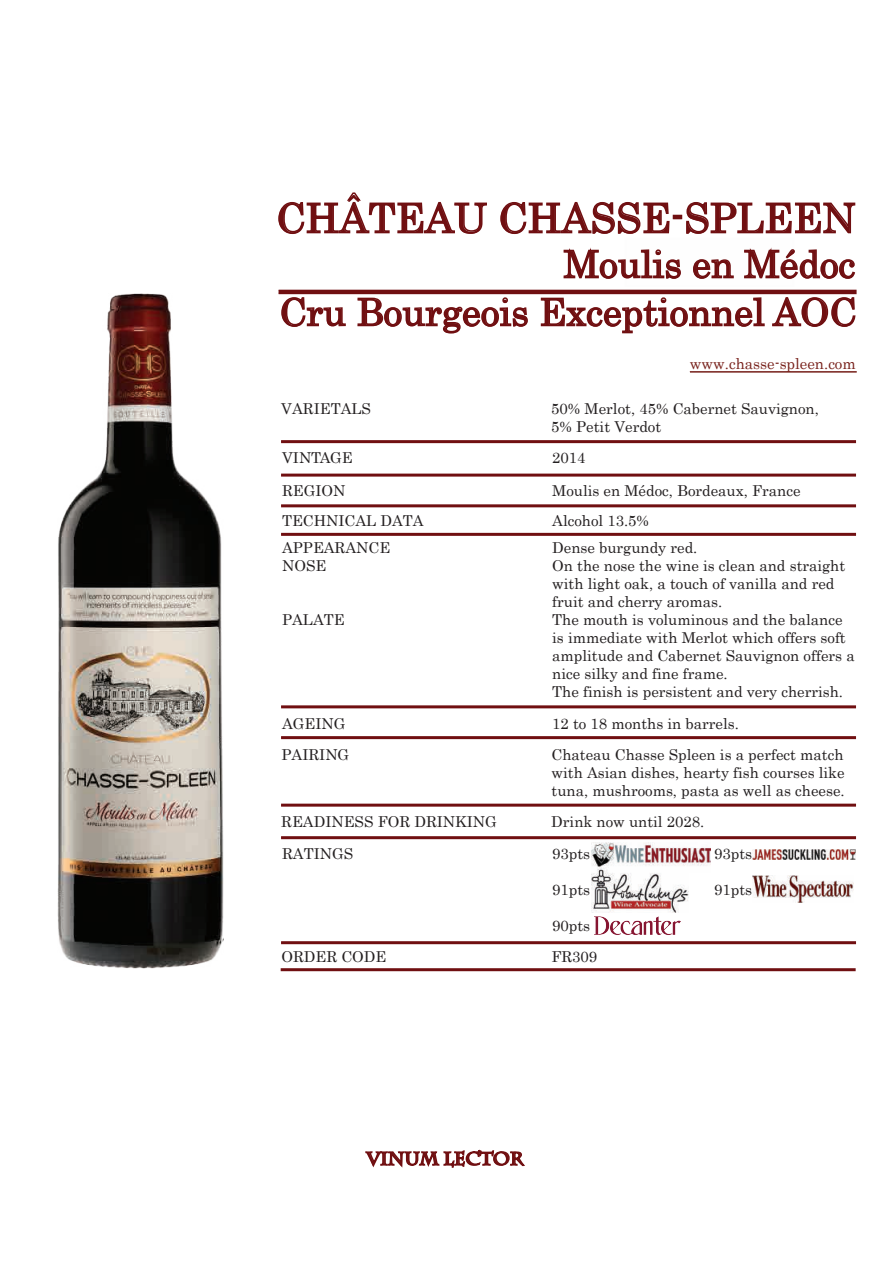
<style>
.page{position:relative;width:893px;height:1263px;background:#fff}
.page>*{position:absolute;margin:0;border:0;box-sizing:border-box;transform-origin:0 0}
.t1{font:40.5px "Century";color:#700f11}
.t2{font:37.5px "Century";color:#700f11}
.t3{font:700 18px "Charlemagne Std";color:#700f11}
.t4{font:15px/18px "Century";color:#231f20}
.t5{font:15px "Century";color:#79231d}
</style>
<div class="page">
<img style="left:592px;top:839px;width:118px;height:28px">
<svg style="left:281px;top:297px;width:65px;height:30px"></svg>
<svg style="left:357px;top:297px;width:171px;height:37px"></svg>
<svg style="left:540px;top:297px;width:225px;height:37px"></svg>
<svg style="left:772px;top:297px;width:84px;height:30px"></svg>
<hr style="left:278px;top:290px;width:579px;height:4px;background:#700f11">
<div style="left:281px;top:968px;width:575px;height:3px;border:2px solid #700f11"></div>
<svg style="left:278px;top:192px;width:209px;height:42px"></svg>
<svg style="left:500px;top:201px;width:356px;height:33px"></svg>
<svg style="left:563px;top:243px;width:118px;height:37px"></svg>
<svg style="left:693px;top:259px;width:41px;height:20px"></svg>
<svg style="left:744px;top:243px;width:111px;height:37px"></svg>
<svg style="left:365px;top:1149px;width:160px;height:19px"></svg>
<hr style="left:690px;top:371px;width:167px;height:2px;background:#79231d">
<div style="left:281px;top:474px;width:575px;height:3px;border:2px solid #700f11"></div>
<div style="left:281px;top:504px;width:575px;height:3px;border:2px solid #700f11"></div>
<div style="left:281px;top:705px;width:575px;height:3px;border:2px solid #700f11"></div>
<div style="left:281px;top:736px;width:575px;height:3px;border:2px solid #700f11"></div>
<div style="left:281px;top:804px;width:575px;height:3px;border:2px solid #700f11"></div>
<div style="left:281px;top:836px;width:575px;height:3px;border:2px solid #700f11"></div>
<div style="left:281px;top:440px;width:575px;height:3px;border:2px solid #700f11"></div>
<div style="left:281px;top:533px;width:575px;height:3px;border:2px solid #700f11"></div>
<img style="left:57px;top:293px;width:167px;height:676px">
<img style="left:752px;top:850px;width:104px;height:10px">
<img style="left:592px;top:867px;width:97px;height:45px">
<img style="left:753px;top:875px;width:100px;height:28px">
<img style="left:595px;top:916px;width:85px;height:19px">
<div style="left:281px;top:941px;width:575px;height:3px;border:2px solid #700f11"></div>
<h1 class="t1" style="left:276px;top:184px;width:581px">CHÂTEAU CHASSE-SPLEEN</h1>
<h2 class="t2" style="left:564px;top:232px;width:293px">Moulis en Médoc</h2>
<h2 class="t2" style="left:279px;top:280px;width:579px">Cru Bourgeois Exceptionnel AOC</h2>
<p class="t5" style="left:690px;top:351px;width:167px">www.chasse-spleen.com</p>
<p class="t4" style="left:281px;top:398px;width:91px">VARIETALS</p>
<p class="t4" style="left:551px;top:398px;width:269px">50% Merlot, 45% Cabernet Sauvignon,<br>5% Petit Verdot</p>
<p class="t4" style="left:282px;top:447px;width:72px">VINTAGE</p>
<p class="t4" style="left:552px;top:447px;width:35px">2014</p>
<p class="t4" style="left:282px;top:480px;width:65px">REGION</p>
<p class="t4" style="left:552px;top:480px;width:250px">Moulis en Médoc, Bordeaux, France</p>
<p class="t4" style="left:282px;top:510px;width:143px">TECHNICAL DATA</p>
<p class="t4" style="left:552px;top:510px;width:98px">Alcohol 13.5%</p>
<p class="t4" style="left:282px;top:537px;width:110px">APPEARANCE</p>
<p class="t4" style="left:552px;top:537px;width:147px">Dense burgundy red.</p>
<p class="t4" style="left:282px;top:555px;width:46px">NOSE</p>
<p class="t4" style="left:552px;top:555px;width:295px">On the nose the wine is clean and straight with light oak, a touch of vanilla and red fruit and cherry aromas.</p>
<p class="t4" style="left:282px;top:609px;width:64px">PALATE</p>
<p class="t4" style="left:552px;top:609px;width:304px">The mouth is voluminous and the balance is immediate with Merlot which offers soft amplitude and Cabernet Sauvignon offers a nice silky and fine frame.<br>The finish is persistent and very cherrish.</p>
<p class="t4" style="left:282px;top:713px;width:65px">AGEING</p>
<p class="t4" style="left:552px;top:713px;width:188px">12 to 18 months in barrels.</p>
<p class="t4" style="left:281px;top:744px;width:69px">PAIRING</p>
<p class="t4" style="left:551px;top:744px;width:295px;text-align:justify">Chateau Chasse Spleen is a perfect match with Asian dishes, hearty fish courses like tuna, mushrooms, pasta as well as cheese.</p>
<p class="t4" style="left:281px;top:812px;width:217px">READINESS FOR DRINKING</p>
<p class="t4" style="left:551px;top:812px;width:155px">Drink now until 2028.</p>
<p class="t4" style="left:282px;top:843px;width:73px">RATINGS</p>
<p class="t4" style="left:552px;top:843px;width:40px">93pts</p>
<p class="t4" style="left:714px;top:843px;width:40px">93pts</p>
<p class="t4" style="left:552px;top:879px;width:40px">91pts</p>
<p class="t4" style="left:714px;top:879px;width:40px">91pts</p>
<p class="t4" style="left:552px;top:915px;width:40px">90pts</p>
<p class="t4" style="left:281px;top:947px;width:107px">ORDER CODE</p>
<p class="t4" style="left:551px;top:947px;width:47px">FR309</p>
<p class="t3" style="left:367px;top:1148px;width:158px">VINUM LECTOR</p>
</div>
